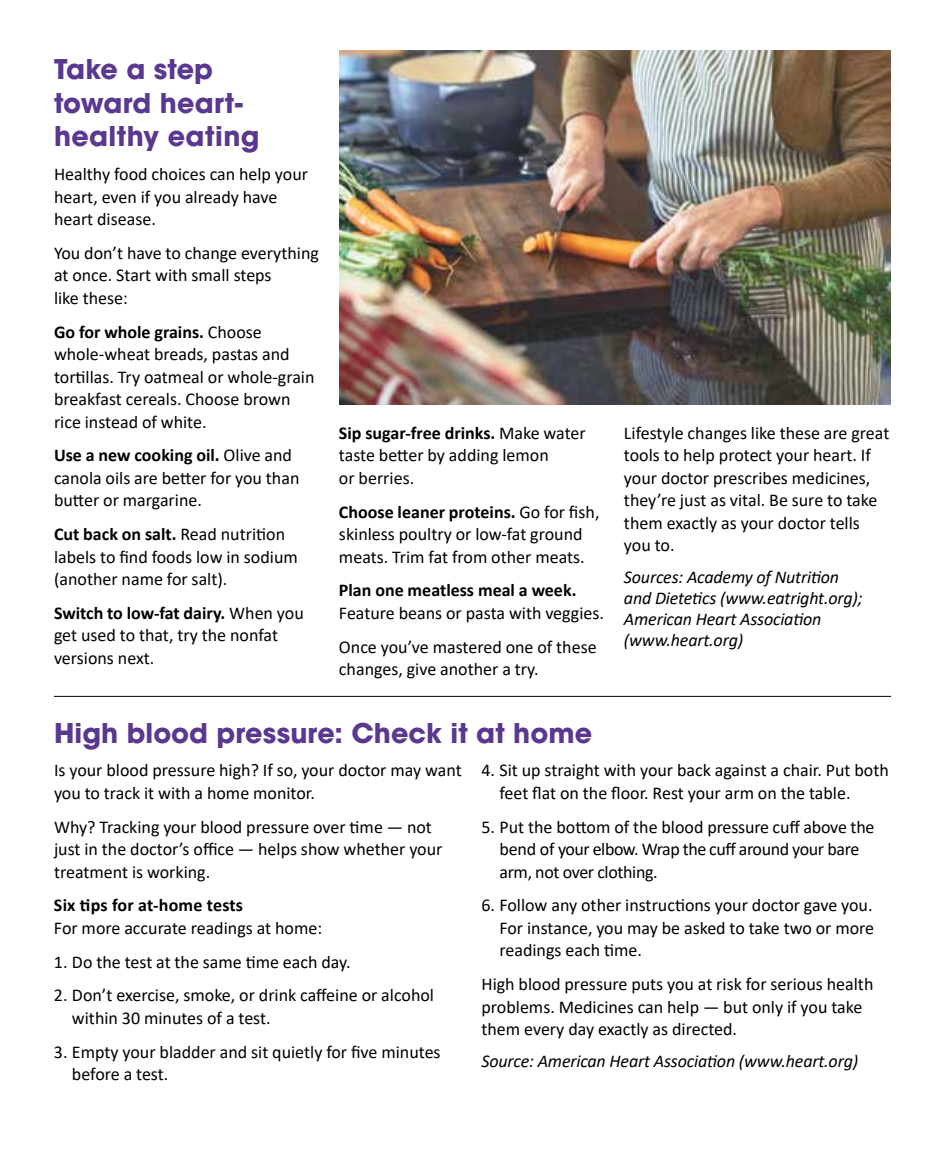
<style>
.page{position:relative;width:945px;height:1161px;background:#fff}
.page>*{position:absolute;margin:0;border:0;box-sizing:border-box;transform-origin:0 0}
.t1{font:700 27px/33.8px "ITC Avant Garde Std";letter-spacing:.005em;color:#5a3790}
.t2{font:18px/22.5px "Calibri";color:#000}
.t3{font:italic 18px/21px "Calibri";letter-spacing:-.01em;color:#000}
.t4{font:18px/22.5px "Calibri";letter-spacing:-.02em;color:#000}
.t5{font:700 18px "Calibri";color:#000}
.s1{font-weight:700}
</style>
<div class="page">
<hr style="left:54px;top:696px;width:837px;height:1px;background:#000">
<img style="left:339px;top:51px;width:552px;height:354px">
<h2 class="t1" style="left:54px;top:52px;width:207px">Take a step toward heart&shy;healthy eating</h2>
<p class="t2" style="left:54px;top:162px;width:256px">Healthy food choices can help your heart, even if you already have heart disease.</p>
<p class="t2" style="left:54px;top:241px;width:266px">You don’t have to change everything at once. Start with small steps<br>like these:</p>
<p class="t2" style="left:54px;top:320px;width:262px"><span class="s1">Go for whole grains.</span> Choose whole-wheat breads, pastas and tortillas. Try oatmeal or whole-grain breakfast cereals. Choose brown rice instead of white.</p>
<p class="t2" style="left:54px;top:444px;width:247px"><span class="s1">Use a new cooking oil.</span> Olive and canola oils are better for you than butter or margarine.</p>
<p class="t2" style="left:54px;top:522px;width:245px"><span class="s1">Cut back on salt.</span> Read nutrition labels to find foods low in sodium (another name for salt).</p>
<p class="t2" style="left:54px;top:601px;width:251px"><span class="s1">Switch to low-fat dairy.</span> When you get used to that, try the nonfat versions next.</p>
<p class="t2" style="left:339px;top:421px;width:248px"><span class="s1">Sip sugar-free drinks.</span> Make water taste better by adding lemon<br>or berries.</p>
<p class="t2" style="left:339px;top:500px;width:262px"><span class="s1">Choose leaner proteins.</span> Go for fish, skinless poultry or low-fat ground meats. Trim fat from other meats.</p>
<p class="t2" style="left:339px;top:579px;width:267px"><span class="s1">Plan one meatless meal a week.<br></span>Feature beans or pasta with veggies.</p>
<p class="t2" style="left:339px;top:635px;width:259px">Once you’ve mastered one of these changes, give another a try.</p>
<p class="t2" style="left:624px;top:421px;width:267px">Lifestyle changes like these are great tools to help protect your heart. If your doctor prescribes medicines, they’re just as vital. Be sure to take them exactly as your doctor tells you to.</p>
<p class="t3" style="left:624px;top:565px;width:241px">Sources: Academy ofNutrition and Dietetics (www.eatright.org);<br>American Heart Association (www.heart.org)</p>
<h2 class="t1" style="left:54px;top:716px;width:540px">High blood pressure: Check it at home</h2>
<p class="t2" style="left:54px;top:759px;width:409px">Is your blood pressure high? If so, your doctor may want you to track it with a home monitor.</p>
<p class="t2" style="left:54px;top:815px;width:390px">Why? Tracking your blood pressure over time — not just in the doctor’s office — helps show whether your treatment is working.</p>
<h3 class="t5" style="left:54px;top:893px;width:191px">Six tips for at-home tests</h3>
<p class="t2" style="left:54px;top:916px;width:270px">For more accurate readings at home:</p>
<p class="t2" style="left:54px;top:950px;width:298px">1. Do the test at the same time each day.</p>
<p class="t2" style="left:72px;top:984px;width:364px;text-indent:-18px">2. Don’t exercise, smoke, or drink caffeine or alcohol within 30 minutes of a test.</p>
<p class="t2" style="left:72px;top:1040px;width:370px;text-indent:-18px">3. Empty your bladder and sit quietly for five minutes before a test.</p>
<p class="t2" style="left:500px;top:759px;width:391px;text-indent:-18px">4. Sit up straight with your back against a chair. Put both feet flat on the floor. Rest your arm on the table.</p>
<p class="t4" style="left:499px;top:815px;width:377px;text-indent:-18px">5. Put the bottom of the blood pressure cuff above the bend of your elbow. Wrap the cuff around your bare arm, not over clothing.</p>
<p class="t2" style="left:499px;top:894px;width:376px;text-align:justify;text-indent:-18px">6. Follow any other instructions your doctor gave you.<br>For instance, you may be asked to take two or more readings each time.</p>
<p class="t2" style="left:482px;top:972px;width:393px">High blood pressure puts you at risk for serious health problems. Medicines can help — but only if you take them every day exactly as directed.</p>
<p class="t3" style="left:482px;top:1049px;width:379px">Source: American Heart Association (www.heart.org)</p>
</div>
